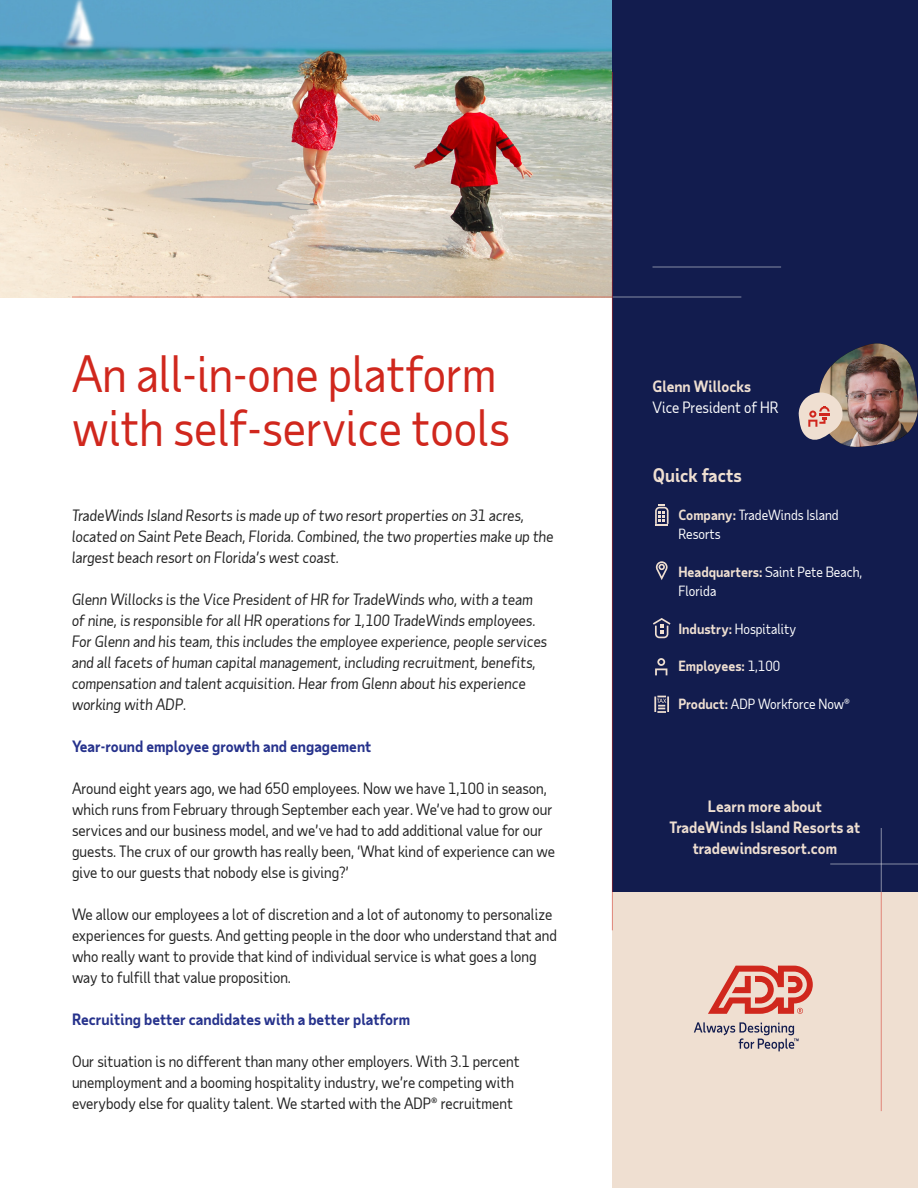
<style>
.page{position:relative;width:918px;height:1188px;background:#fff}
.page>*{position:absolute;margin:0;border:0;box-sizing:border-box;transform-origin:0 0}
.Case_study_title{font:48px/54px "Taub Sans";color:#d0271d}
.Accent_-_vitals{font:700 18px "Taub Sans";color:#efdfd1}
.Body{font:15px/21px "Taub Sans";color:#222}
.Body-2{font:italic 15px/21px "Taub Sans";color:#222}
.Second-level_heading{font:700 15px "Taub Sans";color:#26328c}
.Second-level_heading-2{font:700 15px/21px "Taub Sans";color:#efdfd1;text-align:center}
.Body-3{font:15px/21px "Taub Sans";color:#fff}
.Accent_-_vitals-2{font:13.5px/19.5px "Taub Sans";color:#fff}
.Accent_-_vitals-3{font:700 13.5px "Taub Sans";color:#efdfd1}
.s1{font-weight:700;color:#efdfd1}
.s2{font-weight:400;color:#fff}
</style>
<div class="page">
<div style="left:612px;top:870px;width:306px;height:318px;background:#efdfd1"></div>
<div style="left:613px;top:0;width:305px;height:892px;background:#121c4e"></div>
<div style="left:500px;top:0;width:418px;height:297px;background:#121c4e"></div>
<img style="left:0;top:0;width:612px;height:297px">
<hr style="left:612px;top:72px;width:1px;height:858px;background:#d0271d">
<hr style="left:881px;top:892px;width:1px;height:219px;background:#d0271d">
<hr style="left:881px;top:828px;width:1px;height:64px;background:#fff">
<hr style="left:72px;top:297px;width:540px;height:1px;background:#d0271d">
<hr style="left:652px;top:267px;width:129px;height:1px;background:#fff">
<hr style="left:613px;top:297px;width:128px;height:1px;background:#fff">
<hr style="left:830px;top:864px;width:88px;height:1px;background:#fff">
<svg style="left:653px;top:618px;width:18px;height:20px"></svg>
<svg style="left:655px;top:504px;width:14px;height:22px"></svg>
<svg style="left:656px;top:561px;width:12px;height:19px"></svg>
<svg style="left:655px;top:658px;width:12px;height:17px"></svg>
<svg style="left:654px;top:696px;width:15px;height:17px"></svg>
<svg style="left:708px;top:966px;width:105px;height:48px"></svg>
<svg style="left:694px;top:1022px;width:105px;height:29px"></svg>
<img style="left:799px;top:343px;width:119px;height:104px">
<p class="Case_study_title" style="left:72px;top:346px;width:439px">An all-in-one platform with self-service tools</p>
<p class="Body-2" style="left:72px;top:504px;width:483px">TradeWinds Island Resorts is made up of two resort properties on 31 acres, located on Saint Pete Beach, Florida. Combined, the two properties make up the largest beach resort on Florida’s west coast.</p>
<p class="Body-2" style="left:72px;top:588px;width:477px">Glenn Willocks is the Vice President of HR for TradeWinds who, with a team of nine, is responsible for all HR operations for 1,100 TradeWinds employees.<br>For Glenn and his team, this includes the employee experience, people services and all facets of human capital management, including recruitment, benefits, compensation and talent acquisition. Hear from Glenn about his experience working with ADP.</p>
<p class="Second-level_heading" style="left:72px;top:736px;width:301px">Year-round employee growth and engagement</p>
<p class="Body" style="left:72px;top:777px;width:484px">Around eight years ago, we had 650 employees. Now we have 1,100 in season, which runs from February through September each year. We’ve had to grow our services and our business model, and we’ve had to add additional value for our guests. The crux of our growth has really been, ‘What kind of experience can we give to our guests that nobody else is giving?’</p>
<p class="Body" style="left:72px;top:903px;width:486px">We allow our employees a lot of discretion and a lot of autonomy to personalize experiences for guests. And getting people in the door who understand that and who really want to provide that kind of individual service is what goes a long way to fulfill that value proposition.</p>
<p class="Second-level_heading" style="left:72px;top:1009px;width:340px">Recruiting better candidates with a better platform</p>
<p class="Body" style="left:72px;top:1050px;width:449px">Our situation is no different than many other employers. With 3.1 percent unemployment and a booming hospitality industry, we’re competing with everybody else for quality talent. We started with the ADP® recruitment</p>
<p class="Body-3" style="left:652px;top:376px;width:127px"><span class="s1">Glenn Willocks<br></span>Vice President of HR</p>
<p class="Accent_-_vitals" style="left:653px;top:464px;width:90px">Quick facts</p>
<p class="Accent_-_vitals-2" style="left:678px;top:505px;width:162px"><span class="s1">Company:</span> TradeWinds Island<br>Resorts</p>
<p class="Accent_-_vitals-2" style="left:678px;top:562px;width:185px"><span class="s1">Headquarters:</span> Saint Pete Beach,<br>Florida</p>
<p class="Accent_-_vitals-2" style="left:678px;top:619px;width:119px"><span class="s1">Industry:</span> Hospitality</p>
<p class="Accent_-_vitals-3" style="left:678px;top:657px;width:103px">Employees: <span class="s2">1,100</span></p>
<p class="Accent_-_vitals-2" style="left:678px;top:694px;width:173px"><span class="s1">Product:</span> ADP Workforce Now®</p>
<p class="Second-level_heading-2" style="left:670px;top:795px;width:192px">Learn more about<br>TradeWinds Island Resorts at tradewindsresort.com</p>
</div>
